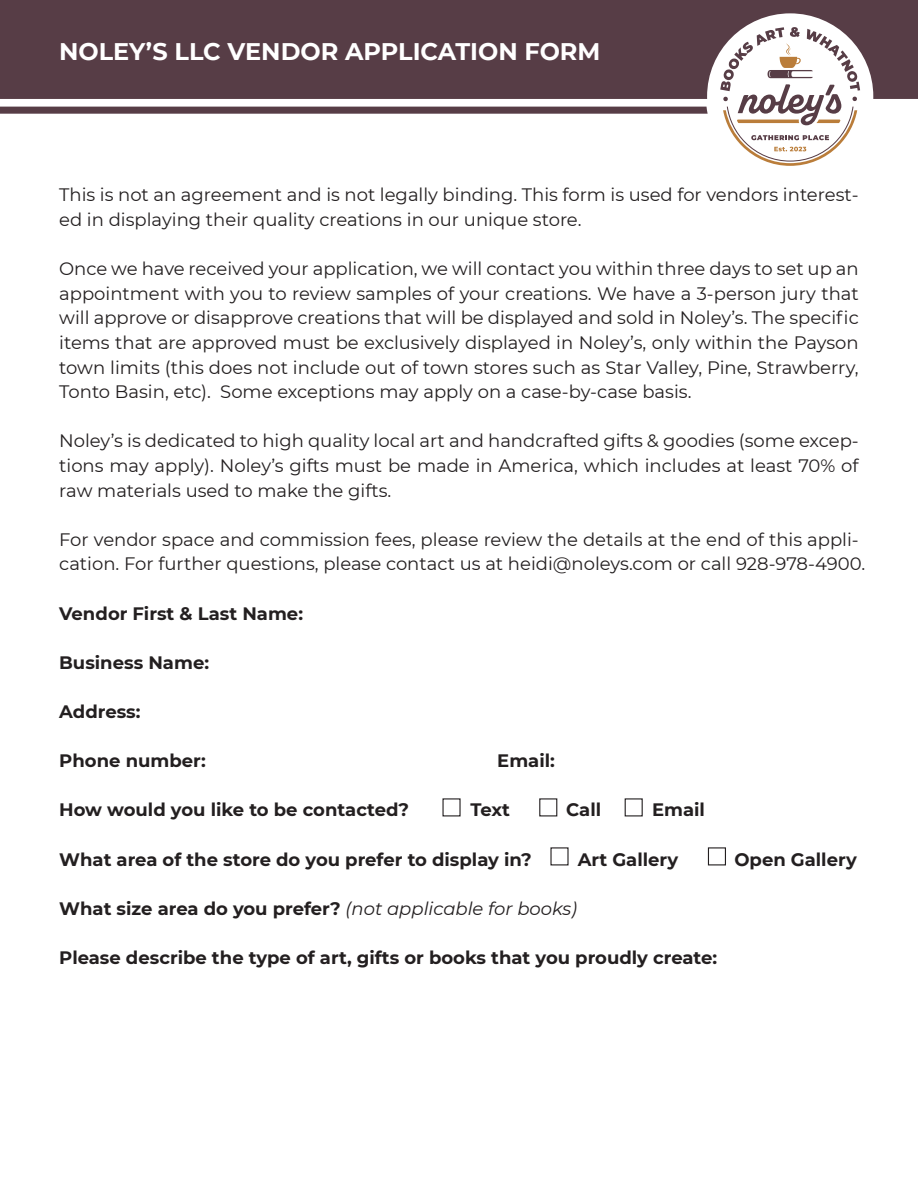
<style>
.page{position:relative;width:918px;height:1188px;background:#fff}
.page>*{position:absolute;margin:0;border:0;box-sizing:border-box;transform-origin:0 0}
.t1{font:700 24px "Montserrat";color:#fff}
.t2{font:18px/24.6px "Montserrat";color:#231f20}
.t3{font:700 18px "Montserrat";color:#231f20}
.s1{font-weight:400;font-style:italic}
</style>
<div class="page">
<div style="left:539px;top:798px;width:18px;height:18px;border:1px solid #231f20"></div>
<div style="left:625px;top:798px;width:18px;height:18px;border:1px solid #231f20"></div>
<div style="left:708px;top:847px;width:18px;height:18px;border:1px solid #231f20"></div>
<svg style="left:723px;top:99px;width:135px;height:67px"></svg>
<svg style="left:0;top:0;width:918px;height:99px;fill:#573d46"></svg>
<svg style="left:0;top:107px;width:708px;height:7px"></svg>
<h1 class="t1" style="left:59px;top:34px;width:543px">NOLEY’S LLC VENDOR APPLICATION FORM</h1>
<p class="t2" style="left:59px;top:182px;width:801px">This is not an agreement and is not legally binding. This form is used for vendors interest&shy;ed in displaying their quality creations in our unique store.</p>
<p class="t2" style="left:59px;top:256px;width:801px;text-align:justify">Once we have received your application, we will contact you within three days to set up an appointment with you to review samples of your creations. We have a 3-person jury that will approve or disapprove creations that will be displayed and sold in Noley’s. The specific items that are approved must be exclusively displayed in Noley’s, only within the Payson town limits (this does not include out of town stores such as Star Valley, Pine, Strawberry, Tonto Basin, etc). Some exceptions may apply on a case-by-case basis.</p>
<p class="t2" style="left:59px;top:428px;width:801px;text-align:justify">Noley’s is dedicated to high quality local art and handcrafted gifts &amp; goodies (some excep&shy;tions may apply). Noley’s gifts must be made in America, which includes at least 70% of raw materials used to make the gifts.</p>
<p class="t2" style="left:59px;top:526px;width:808px">For vendor space and commission fees, please review the details at the end of this appli&shy;cation. For further questions, please contact us at heidi@noleys.com or call 928-978-4900.</p>
<p class="t3" style="left:59px;top:600px;width:245px">Vendor First &amp; Last Name:</p>
<p class="t3" style="left:59px;top:649px;width:151px">Business Name:</p>
<p class="t3" style="left:59px;top:699px;width:83px">Address:</p>
<p class="t3" style="left:59px;top:748px;width:148px">Phone number:</p>
<p class="t3" style="left:497px;top:748px;width:59px">Email:</p>
<p class="t3" style="left:59px;top:797px;width:352px">How would you like to be contacted?</p>
<p class="t3" style="left:470px;top:797px;width:41px">Text</p>
<p class="t3" style="left:566px;top:797px;width:37px">Call</p>
<p class="t3" style="left:652px;top:797px;width:54px">Email</p>
<p class="t3" style="left:59px;top:846px;width:474px">What area of the store do you prefer to display in?</p>
<p class="t3" style="left:578px;top:846px;width:102px">Art Gallery</p>
<p class="t3" style="left:734px;top:846px;width:124px">Open Gallery</p>
<p class="t3" style="left:59px;top:895px;width:519px">What size area do you prefer? <span class="s1">(not applicable for books)</span></p>
<p class="t3" style="left:59px;top:945px;width:659px">Please describe the type of art, gifts or books that you proudly create:</p>
</div>
